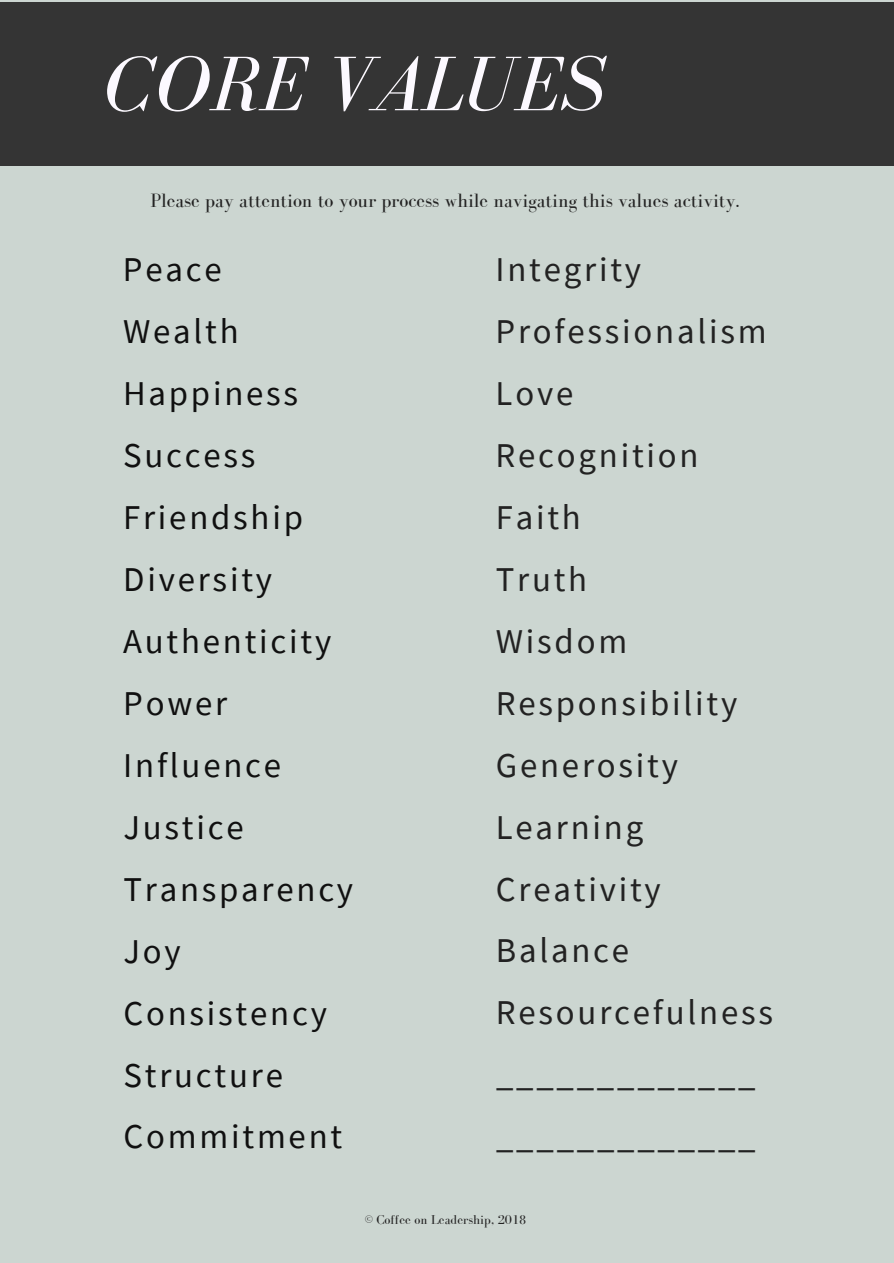
<style>
.page{position:relative;width:894px;height:1263px;background:#fff}
.page>*{position:absolute;margin:0;border:0;box-sizing:border-box;transform-origin:0 0}
.t1{font:italic 79.5px "Bodoni FLF";color:#fcf9ff}
.t2{font:34.8px/61.9px "Source Sans Pro";letter-spacing:.08em;color:#222}
.t3{font:34.8px/61.9px "Source Sans Pro";letter-spacing:.08em;color:#101010}
.t4{font:19.8px "Bodoni FLF";color:#222}
.t5{font:13.2px "Bodoni FLF";color:#222}
</style>
<div class="page">
<div style="left:0;top:0;width:893px;height:1263px;background:#ccd6d1"></div>
<div style="left:0;top:2px;width:893px;height:163px;background:#343434"></div>
<h1 class="t1" style="left:105px;top:41px;width:501px">CORE VALUES</h1>
<p class="t4" style="left:150px;top:190px;width:591px">Please pay attention to your process while navigating this values activity.</p>
<p class="t3" style="left:123px;top:238px;width:232px">Peace<br>Wealth<br>Happiness<br>Success<br>Friendship<br>Diversity<br>Authenticity<br>Power<br>Influence<br>Justice<br>Transparency<br>Joy<br>Consistency<br>Structure<br>Commitment</p>
<p class="t2" style="left:495px;top:238px;width:279px">Integrity<br>Professionalism<br>Love<br>Recognition<br>Faith<br>Truth<br>Wisdom<br>Responsibility<br>Generosity<br>Learning<br>Creativity<br>Balance<br>Resourcefulness _____________ _____________</p>
<p class="t5" style="left:364px;top:1212px;width:163px">© Coffee on Leadership, 2018</p>
</div>
